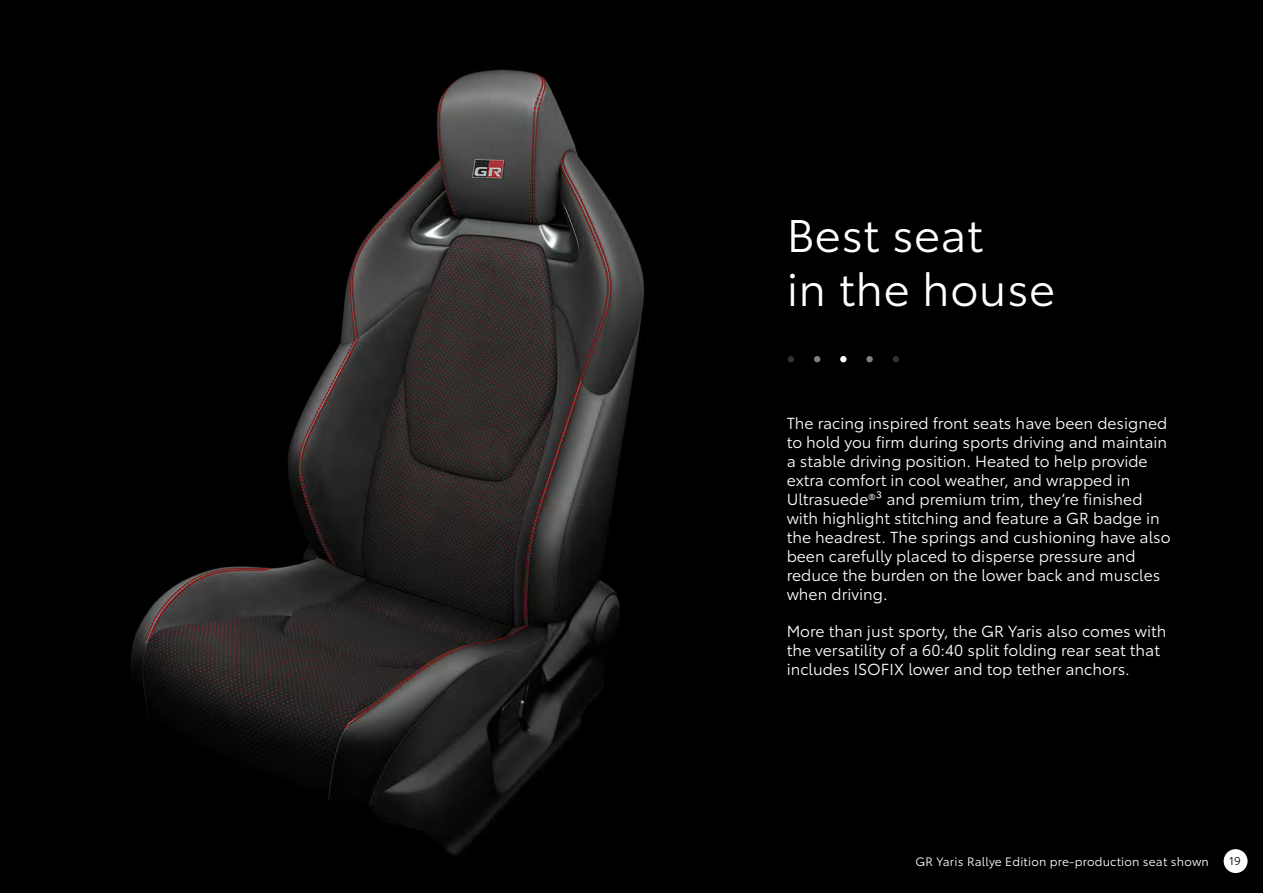
<style>
.page{position:relative;width:1263px;height:893px;background:#000}
.page>*{position:absolute;margin:0;border:0;box-sizing:border-box;transform-origin:0 0}
.t1{font:45px/54px "Toyota Type";letter-spacing:.01em;color:#fff}
.t2{font:15.75px/18.9px "Toyota Type";color:#fff}
.t3{font:12px "Toyota Type";letter-spacing:.015em;color:#fff}
.t4{font:11.25px "Toyota Type";color:#000}
</style>
<div class="page">
<img style="left:131px;top:69px;width:766px;height:786px">
<svg style="left:788px;top:356px;width:6px;height:6px"></svg>
<svg style="left:814px;top:356px;width:6px;height:6px"></svg>
<svg style="left:840px;top:356px;width:6px;height:6px"></svg>
<div style="left:866px;top:356px;width:7px;height:6px;background:#7f7f7f;border-radius:50%"></div>
<svg style="left:893px;top:356px;width:6px;height:6px"></svg>
<div style="left:1224px;top:849px;width:23px;height:24px;background:#fff;border-radius:50%"></div>
<h1 class="t1" style="left:787px;top:205px;width:270px">Best seat<br>in the house</h1>
<p class="t2" style="left:787px;top:413px;width:385px">The racing inspired front seats have been designed to hold you firm during sports driving and maintain a stable driving position. Heated to help provide extra comfort in cool weather, and wrapped in Ultrasuede®³ and premium trim, they’re finished with highlight stitching and feature a GR badge in the headrest. The springs and cushioning have also been carefully placed to disperse pressure and reduce the burden on the lower back and muscles when driving.</p>
<p class="t2" style="left:787px;top:621px;width:381px">More than just sporty, the GR Yaris also comes with the versatility of a 60:40 split folding rear seat that includes ISOFIX lower and top tether anchors.</p>
<p class="t3" style="left:915px;top:852px;width:295px">GR Yaris Rallye Edition pre-production seat shown</p>
<p class="t4" style="left:1229px;top:853px;width:13px">19</p>
</div>
